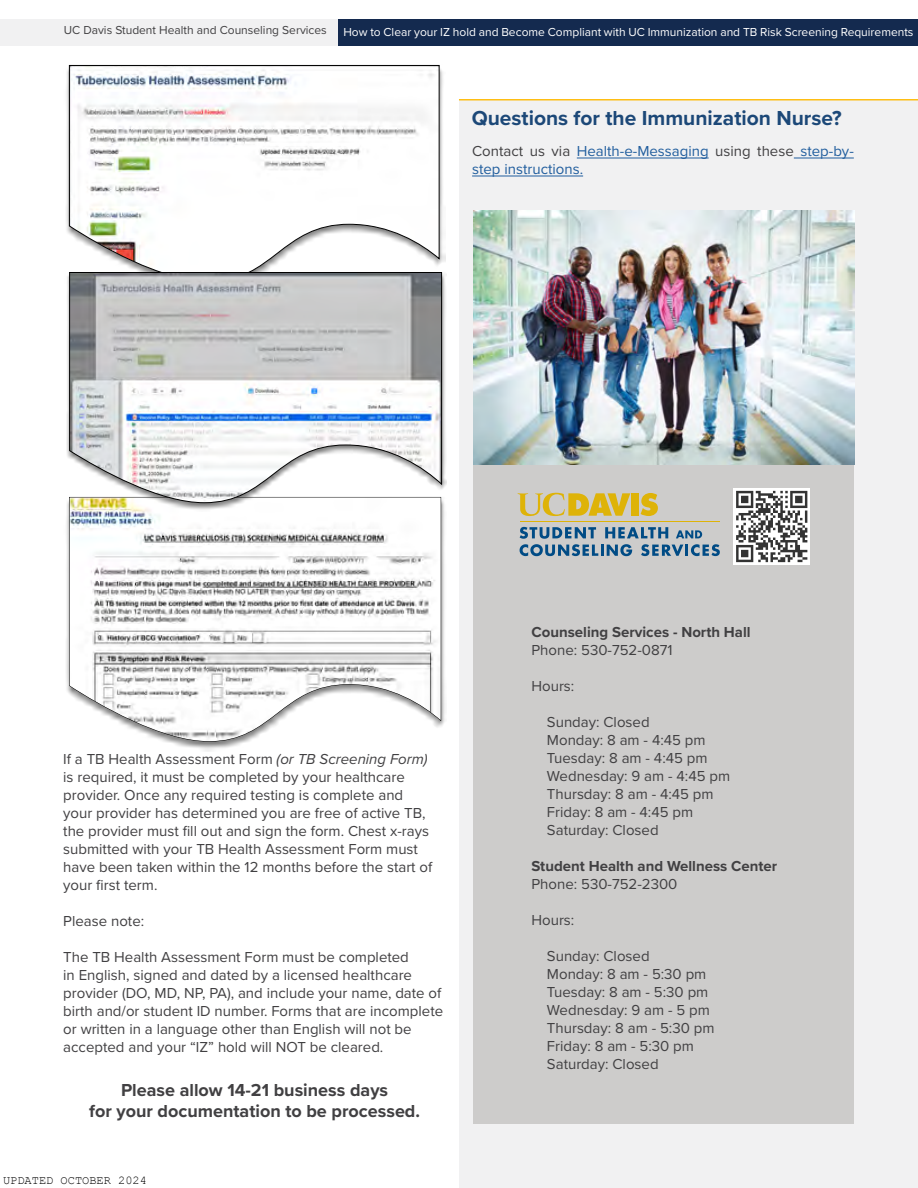
<style>
.page{position:relative;width:918px;height:1188px;background:#fff}
.page>*{position:absolute;margin:0;border:0;box-sizing:border-box;transform-origin:0 0}
.t1{font:700 21px "Proxima Nova";color:#1c4878}
.t2{font:700 18px/21.6px "Proxima Nova";color:#414042;text-align:center}
.t3{font:15px/18px "Proxima Nova";color:#414042}
.t4{font:15px/18px "Proxima Nova";color:#215e9e}
.t5{font:700 15px "Proxima Nova";color:#414042}
.t6{font:12px "Proxima Nova";color:#fff}
.t7{font:12px "Proxima Nova";color:#414042}
.t8{font:12px "Courier New";color:#000}
.s1{color:#414042}
.s2{font-style:italic}
</style>
<div class="page">
<div style="left:0;top:19px;width:918px;height:27px;background:#f1f1f2"></div>
<div style="left:339px;top:19px;width:579px;height:27px;background:#142a4f"></div>
<div style="left:459px;top:100px;width:459px;height:1088px;background:#f1f1f2"></div>
<img style="left:66px;top:511px;width:379px;height:241px">
<img style="left:70px;top:511px;width:371px;height:230px">
<div style="left:474px;top:311px;width:380px;height:812px;background:#cdcccb"></div>
<img style="left:473px;top:210px;width:382px;height:255px">
<svg style="left:641px;top:493px;width:17px;height:23px"></svg>
<div style="left:631px;top:493px;width:8px;height:23px;background:#deb308"></div>
<svg style="left:518px;top:493px;width:112px;height:23px"></svg>
<hr style="left:520px;top:521px;width:199px;height:1px;background:#deb308">
<svg style="left:520px;top:527px;width:200px;height:29px"></svg>
<svg style="left:734px;top:488px;width:76px;height:77px"></svg>
<svg style="left:736px;top:491px;width:71px;height:71px;background:#9a9a9a"></svg>
<img style="left:66px;top:64px;width:379px;height:200px">
<svg style="left:69px;top:65px;width:371px;height:205px"></svg>
<img style="left:66px;top:270px;width:381px;height:241px">
<svg style="left:69px;top:272px;width:373px;height:231px"></svg>
<hr style="left:459px;top:99px;width:459px;height:1px;background:#febe14">
<hr style="left:577px;top:158px;width:132px;height:1px;background:#215e9e">
<hr style="left:794px;top:158px;width:60px;height:1px;background:#215e9e">
<hr style="left:472px;top:176px;width:111px;height:1px;background:#215e9e">
<p class="t7" style="left:64px;top:21px;width:265px">UC Davis Student Health and Counseling Services</p>
<p class="t6" style="left:343px;top:23px;width:572px">How to Clear your IZ hold and Become Compliant with UC Immunization and TB Risk Screening Requirements</p>
<h1 class="t1" style="left:472px;top:102px;width:371px">Questions for the Immunization Nurse?</h1>
<p class="t4" style="left:472px;top:141px;width:383px"><span class="s1">Contact us via</span> Health-e-Messaging <span class="s1">using these</span> step-by&shy;step instructions.</p>
<p class="t3" style="left:63px;top:749px;width:371px">If a TB Health Assessment Form <span class="s2">(or TB Screening Form) </span>is required, it must be completed by your healthcare provider. Once any required testing is complete and your provider has determined you are free of active TB, the provider must fill out and sign the form. Chest x-rays submitted with your TB Health Assessment Form must have been taken within the 12 months before the start of your first term.</p>
<p class="t3" style="left:63px;top:911px;width:82px">Please note:</p>
<p class="t3" style="left:63px;top:947px;width:381px">The TB Health Assessment Form must be completed<br>in English, signed and dated by a licensed healthcare provider (DO, MD, NP, PA), and include your name, date of birth and/or student ID number. Forms that are incomplete or written in a language other than English will not be accepted and your “IZ” hold will NOT be cleared.</p>
<p class="t2" style="left:89px;top:1078px;width:332px">Please allow 14-21 business days<br>for your documentation to be processed.</p>
<p class="t8" style="left:3px;top:1173px;width:146px">UPDATED OCTOBER 2024</p>
<p class="t5" style="left:531px;top:621px;width:221px">Counseling Services - North Hall</p>
<p class="t3" style="left:531px;top:641px;width:143px">Phone: 530-752-0871</p>
<p class="t3" style="left:531px;top:677px;width:44px">Hours:</p>
<p class="t3" style="left:547px;top:713px;width:185px">Sunday: Closed<br>Monday: 8 am - 4:45 pm<br>Tuesday: 8 am - 4:45 pm<br>Wednesday: 9 am - 4:45 pm<br>Thursday: 8 am - 4:45 pm<br>Friday: 8 am - 4:45 pm<br>Saturday: Closed</p>
<p class="t5" style="left:531px;top:855px;width:247px">Student Health and Wellness Center</p>
<p class="t3" style="left:531px;top:875px;width:148px">Phone: 530-752-2300</p>
<p class="t3" style="left:531px;top:911px;width:44px">Hours:</p>
<p class="t3" style="left:547px;top:947px;width:169px">Sunday: Closed<br>Monday: 8 am - 5:30 pm<br>Tuesday: 8 am - 5:30 pm<br>Wednesday: 9 am - 5 pm<br>Thursday: 8 am - 5:30 pm<br>Friday: 8 am - 5:30 pm<br>Saturday: Closed</p>
</div>
